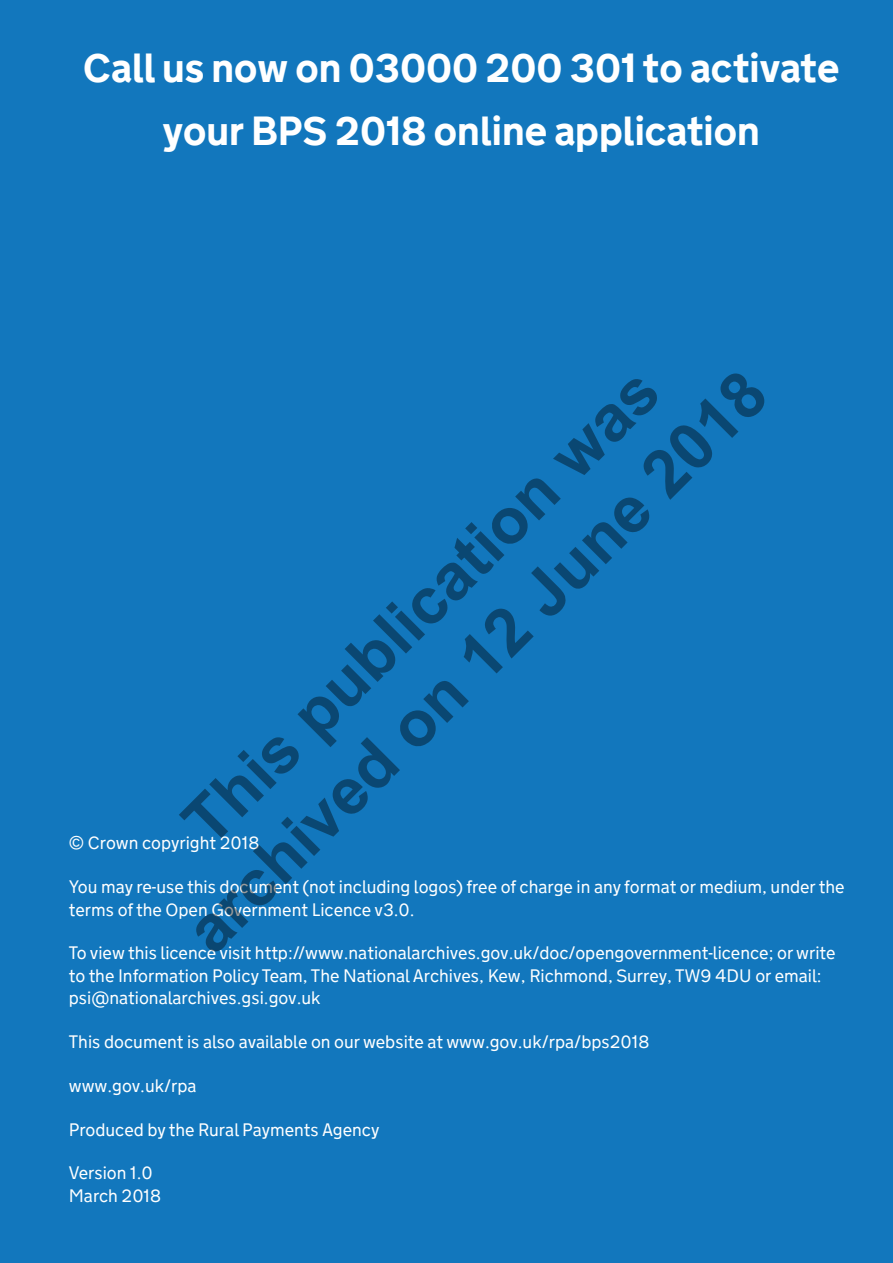
<style>
.page{position:relative;width:893px;height:1263px;background:#1277bd}
.page>*{position:absolute;margin:0;border:0;box-sizing:border-box;transform-origin:0 0}
.t1{font:700 65.1px/78.2px "Arial";color:rgb(0 0 0/.4);text-align:center}
.t2{font:700 40.5px/63px "GDS Transport Website";color:#fff;text-align:center}
.t3{font:18px/22.5px "GDS Transport Website";color:#fff}
</style>
<div class="page">
<h2 class="t2" style="left:83px;top:38px;width:758px">Call us now on 03000 200 301 to activate your BPS 2018 online application</h2>
<h1 class="t1" style="left:116px;top:859px;width:791px;rotate:-45deg">This publication was archived on 12 June 2018</h1>
<p class="t3" style="left:69px;top:832px;width:192px">© Crown copyright 2018</p>
<p class="t3" style="left:69px;top:875px;width:777px">You may re-use this document (not including logos) free of charge in any format or medium, under the terms of the Open Government Licence v3.0.</p>
<p class="t3" style="left:69px;top:942px;width:768px">To view this licence visit http://www.nationalarchives.gov.uk/doc/opengovernment-licence; or write to the Information Policy Team, The National Archives, Kew, Richmond, Surrey, TW9 4DU or email: psi@nationalarchives.gsi.gov.uk</p>
<p class="t3" style="left:69px;top:1030px;width:582px">This document is also available on our website at www.gov.uk/rpa/bps2018</p>
<p class="t3" style="left:69px;top:1074px;width:129px">www.gov.uk/rpa</p>
<p class="t3" style="left:69px;top:1118px;width:312px">Produced by the Rural Payments Agency</p>
<p class="t3" style="left:69px;top:1162px;width:94px">Version 1.0<br>March 2018</p>
</div>
